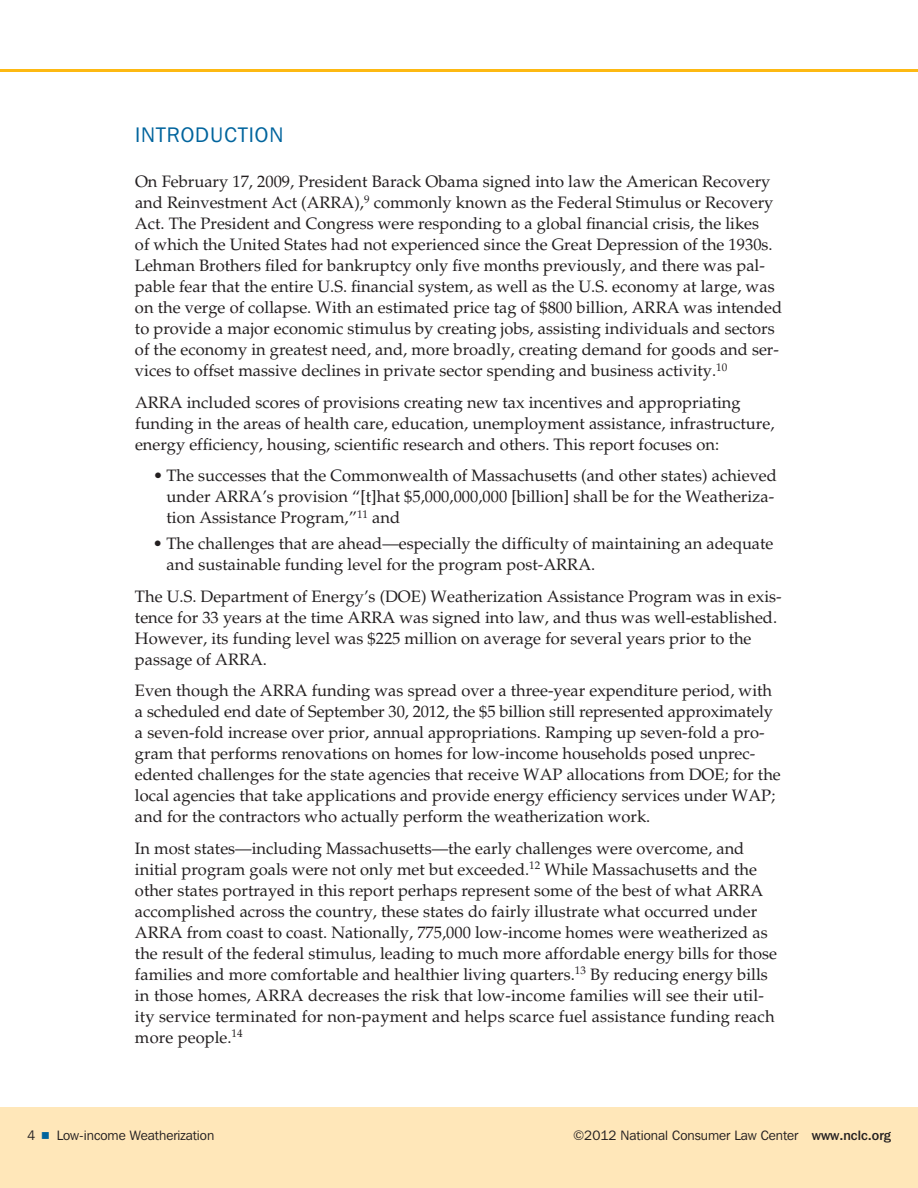
<style>
.page{position:relative;width:918px;height:1188px;background:#fff}
.page>*{position:absolute;margin:0;border:0;box-sizing:border-box;transform-origin:0 0}
.t1{font:21px "Franklin Gothic IT Cby BT";letter-spacing:.05em;color:#00649d}
.t2{font:16.5px/21px "Palatino LT Std";color:#231f20}
.t3{font:13.5px "Franklin Gothic IT Cby BT";color:#231f20}
.s1{font-family:"Commercial Pi BT";color:#00649d}
.s2{font-weight:500}
</style>
<div class="page">
<div style="left:0;top:1107px;width:918px;height:81px;background:#ffe7b9"></div>
<hr style="left:0;top:69px;width:918px;height:3px;background:#fdb913">
<p class="t1" style="left:135px;top:122px;width:147px">Introduction</p>
<p class="t2" style="left:135px;top:171px;width:649px">On February 17, 2009, President Barack Obama signed into law the American Recovery and Reinvestment Act (ARRA),<sup>9</sup> commonly known as the Federal Stimulus or Recovery Act. The President and Congress were responding to a global financial crisis, the likes<br>of which the United States had not experienced since the Great Depression of the 1930s.<br>Lehman Brothers filed for bankruptcy only five months previously, and there was pal&shy;pable fear that the entire U.S. financial system, as well as the U.S. economy at large, was on the verge of collapse. With an estimated price tag of $800 billion, ARRA was intended to provide a major economic stimulus by creating jobs, assisting individuals and sectors of the economy in greatest need, and, more broadly, creating demand for goods and ser&shy;vices to offset massive declines in private sector spending and business activity.<sup>10</sup></p>
<p class="t2" style="left:135px;top:392px;width:641px">ARRA included scores of provisions creating new tax incentives and appropriating funding in the areas of health care, education, unemployment assistance, infrastructure, energy efficiency, housing, scientific research and others. This report focuses on:</p>
<p class="t2" style="left:166px;top:465px;width:612px;text-indent:-13px">• The successes that the Commonwealth of Massachusetts (and other states) achieved under ARRA’s provision “[t]hat $5,000,000,000 [billion] shall be for the Weatheriza&shy;tion Assistance Program,”<sup>11</sup> and</p>
<p class="t2" style="left:166px;top:533px;width:609px;text-indent:-13px">• The challenges that are ahead—especially the difficulty of maintaining an adequate and sustainable funding level for the program post-ARRA.</p>
<p class="t2" style="left:135px;top:586px;width:648px">The U.S. Department of Energy’s (DOE) Weatherization Assistance Program was in exis&shy;tence for 33 years at the time ARRA was signed into law, and thus was well-established.<br>However, its funding level was $225 million on average for several years prior to the passage of ARRA.</p>
<p class="t2" style="left:135px;top:680px;width:647px">Even though the ARRA funding was spread over a three-year expenditure period, with a scheduled end date of September 30, 2012, the $5 billion still represented approximately a seven-fold increase over prior, annual appropriations. Ramping up seven-fold a pro&shy;gram that performs renovations on homes for low-income households posed unprec&shy;edented challenges for the state agencies that receive WAP allocations from DOE; for the local agencies that take applications and provide energy efficiency services under WAP; and for the contractors who actually perform the weatherization work.</p>
<p class="t2" style="left:135px;top:838px;width:644px">In most states—including Massachusetts—the early challenges were overcome, and initial program goals were not only met but exceeded.<sup>12</sup> While Massachusetts and the other states portrayed in this report perhaps represent some of the best of what ARRA accomplished across the country, these states do fairly illustrate what occurred under ARRA from coast to coast. Nationally, 775,000 low-income homes were weatherized as the result of the federal stimulus, leading to much more affordable energy bills for those families and more comfortable and healthier living quarters.<sup>13</sup> By reducing energy bills in those homes, ARRA decreases the risk that low-income families will see their util&shy;ity service terminated for non-payment and helps scarce fuel assistance funding reach more people.<sup>14</sup></p>
<p class="t3" style="left:27px;top:1127px;width:189px">4 <span class="s1">5</span> Low-income Weatherization</p>
<p class="t3" style="left:573px;top:1127px;width:320px">©2012 National Consumer Law Center <span class="s2">www.nclc.org</span></p>
</div>
